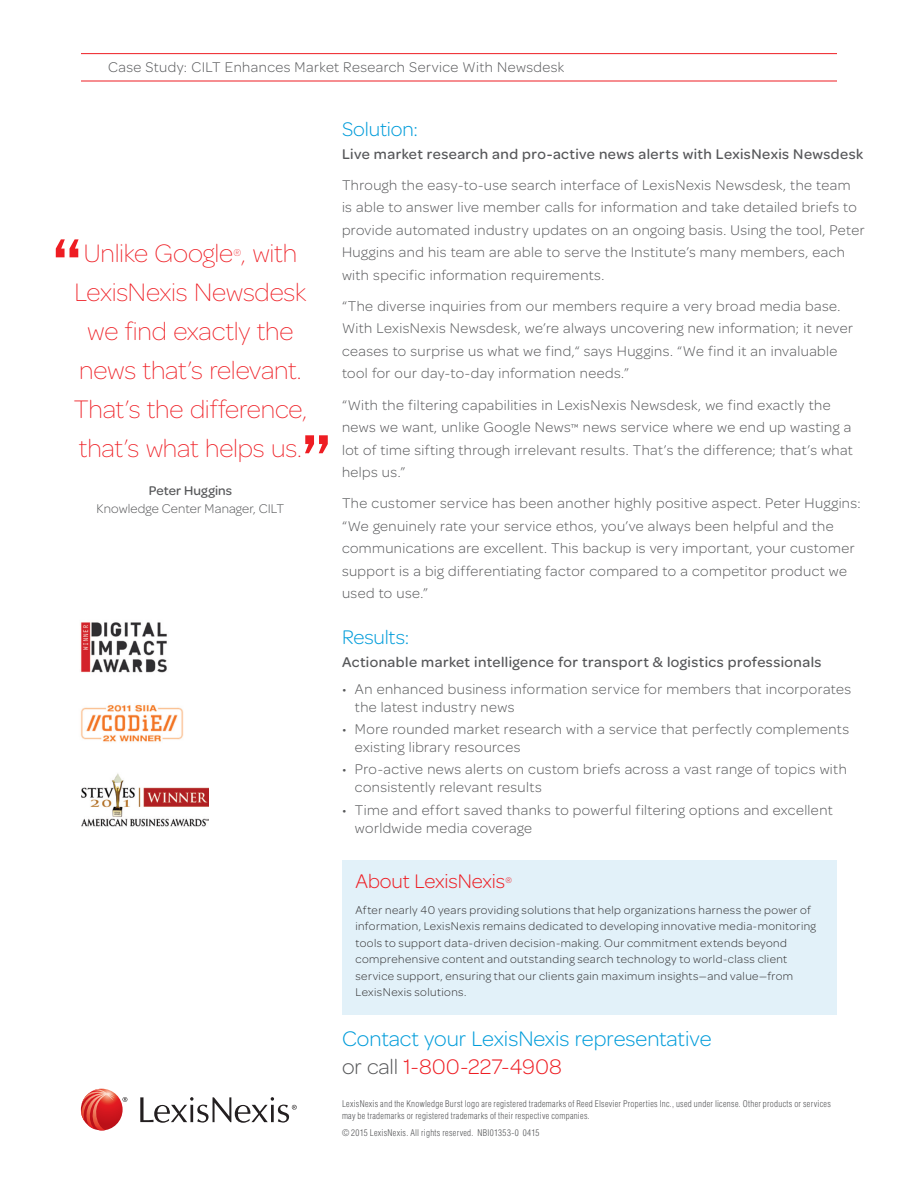
<style>
.page{position:relative;width:918px;height:1188px;background:#fff}
.page>*{position:absolute;margin:0;border:0;box-sizing:border-box;transform-origin:0 0}
.t1{font:74.25px "Trade Gothic Bold Cond Twenty";color:#ee1d23}
.PullQuote{font:200 27px/39px "Omnes";letter-spacing:-.01em;color:#ee1d23;text-align:center}
.CTA_headline{font:300 22.5px/28.5px "Omnes";color:#009cda}
.subhead{font:300 21px "Omnes";letter-spacing:-.01em;color:#009cda}
.subhead-2{font:300 21px "Omnes";letter-spacing:-.01em;color:#ee1d23}
.BodyCopy{font:300 15px/22.5px "Omnes";letter-spacing:.03em;color:#57585a}
.Bullets{font:300 15px/18px "Omnes";letter-spacing:.03em;color:#57585a}
.Intro{font:500 15px "Omnes";letter-spacing:.03em;color:#57585a}
.Bullet_last{font:300 15px/18px "Omnes";letter-spacing:.025em;color:#57585a}
.Attribution{font:300 13.5px/18px "Omnes";letter-spacing:.01em;color:#57585a;text-align:center}
.t2{font:300 12px/16.5px "Omnes";letter-spacing:.035em;color:#312f30}
.PullQuote-2{font:200 10.5px "Omnes";color:#ee1d23}
.Legalese{font:300 condensed 9px/12px "Helvetica";letter-spacing:.03em;color:#57585a}
.subhead-3{font:300 8.7px "Omnes";color:#ee1d23}
.s1{font-weight:500}
.s2{font-size:12px}
.s3{color:#57585a}
.s4{color:#ee1d23}
</style>
<div class="page">
<div style="left:342px;top:860px;width:495px;height:155px;background:#e2f1f9"></div>
<hr style="left:81px;top:81px;width:756px;height:1px;background:#ee1d23">
<hr style="left:81px;top:53px;width:756px;height:1px;background:#ee1d23">
<svg style="left:123px;top:1097px;width:4px;height:5px"></svg>
<svg style="left:140px;top:1097px;width:157px;height:26px"></svg>
<svg style="left:81px;top:1089px;width:42px;height:41px"></svg>
<svg style="left:81px;top:1089px;width:34px;height:41px"></svg>
<img style="left:80px;top:704px;width:104px;height:38px">
<img style="left:80px;top:622px;width:87px;height:51px">
<img style="left:81px;top:773px;width:127px;height:54px">
<p class="BodyCopy" style="left:108px;top:55px;width:458px">Case Study: CILT Enhances Market Research Service With Newsdesk</p>
<p class="t1" style="left:51px;top:222px;width:34px">“</p>
<p class="PullQuote" style="left:84px;top:233px;width:215px">Unlike Google , with</p>
<p class="PullQuote-2" style="left:234px;top:246px;width:9px">®</p>
<p class="PullQuote" style="left:74px;top:272px;width:235px">LexisNexis Newsdesk we find exactly the news that’s relevant.<br>That’s the difference, that’s what helps us.</p>
<p class="Attribution" style="left:97px;top:481px;width:189px"><span class="s1">Peter Huggins<br></span>Knowledge Center Manager, CILT</p>
<p class="t1" style="left:300px;top:417px;width:34px">”</p>
<p class="subhead" style="left:342px;top:115px;width:77px">Solution:</p>
<p class="Intro" style="left:342px;top:143px;width:523px">Live market research and pro-active news alerts with LexisNexis Newsdesk</p>
<p class="BodyCopy" style="left:342px;top:173px;width:524px">Through the easy-to-use search interface of LexisNexis Newsdesk, the team<br>is able to answer live member calls for information and take detailed briefs to provide automated industry updates on an ongoing basis. Using the tool, Peter Huggins and his team are able to serve the Institute’s many members, each with specific information requirements.</p>
<p class="BodyCopy" style="left:342px;top:294px;width:512px">“The diverse inquiries from our members require a very broad media base.<br>With LexisNexis Newsdesk, we’re always uncovering new information; it never ceases to surprise us what we find,“ says Huggins. “We find it an invaluable tool for our day-to-day information needs.”</p>
<p class="BodyCopy" style="left:342px;top:393px;width:512px">“With the filtering capabilities in LexisNexis Newsdesk, we find exactly the news we want, unlike Google News<span class="s2">™</span> news service where we end up wasting a lot of time sifting through irrelevant results. That’s the difference; that’s what helps us.”</p>
<p class="BodyCopy" style="left:342px;top:492px;width:520px">The customer service has been another highly positive aspect. Peter Huggins: “We genuinely rate your service ethos, you’ve always been helpful and the communications are excellent. This backup is very important, your customer support is a big differentiating factor compared to a competitor product we used to use.”</p>
<p class="subhead" style="left:342px;top:624px;width:69px">Results:</p>
<p class="Intro" style="left:342px;top:652px;width:481px">Actionable market intelligence for transport &amp; logistics professionals</p>
<p class="Bullets" style="left:355px;top:679px;width:498px;text-indent:-13px">• An enhanced business information service for members that incorporates the latest industry news</p>
<p class="Bullets" style="left:355px;top:719px;width:496px;text-indent:-13px">• More rounded market research with a service that perfectly complements existing library resources</p>
<p class="Bullets" style="left:355px;top:760px;width:493px;text-indent:-13px">• Pro-active news alerts on custom briefs across a vast range of topics with consistently relevant results</p>
<p class="Bullet_last" style="left:355px;top:800px;width:479px;text-indent:-13px">• Time and effort saved thanks to powerful filtering options and excellent worldwide media coverage</p>
<p class="subhead-2" style="left:356px;top:868px;width:151px">About LexisNexis</p>
<p class="subhead-3" style="left:506px;top:875px;width:8px">®</p>
<p class="t2" style="left:356px;top:901px;width:462px">After nearly 40 years providing solutions that help organizations harness the power of information, LexisNexis remains dedicated to developing innovative media-monitoring tools to support data-driven decision-making. Our commitment extends beyond comprehensive content and outstanding search technology to world-class client service support, ensuring that our clients gain maximum insights—and value—from LexisNexis solutions.</p>
<p class="CTA_headline" style="left:342px;top:1023px;width:371px">Contact your LexisNexis representative <span class="s3">or call</span> <span class="s4">1-800-227-4908</span></p>
<p class="Legalese" style="left:342px;top:1098px;width:490px">LexisNexis and the Knowledge Burst logo are registered trademarks of Reed Elsevier Properties Inc., used under license. Other products or services may be trademarks or registered trademarks of their respective companies.</p>
<p class="Legalese" style="left:342px;top:1126px;width:199px">© 2015 LexisNexis. All rights reserved. NBI01353-0 0415</p>
</div>
